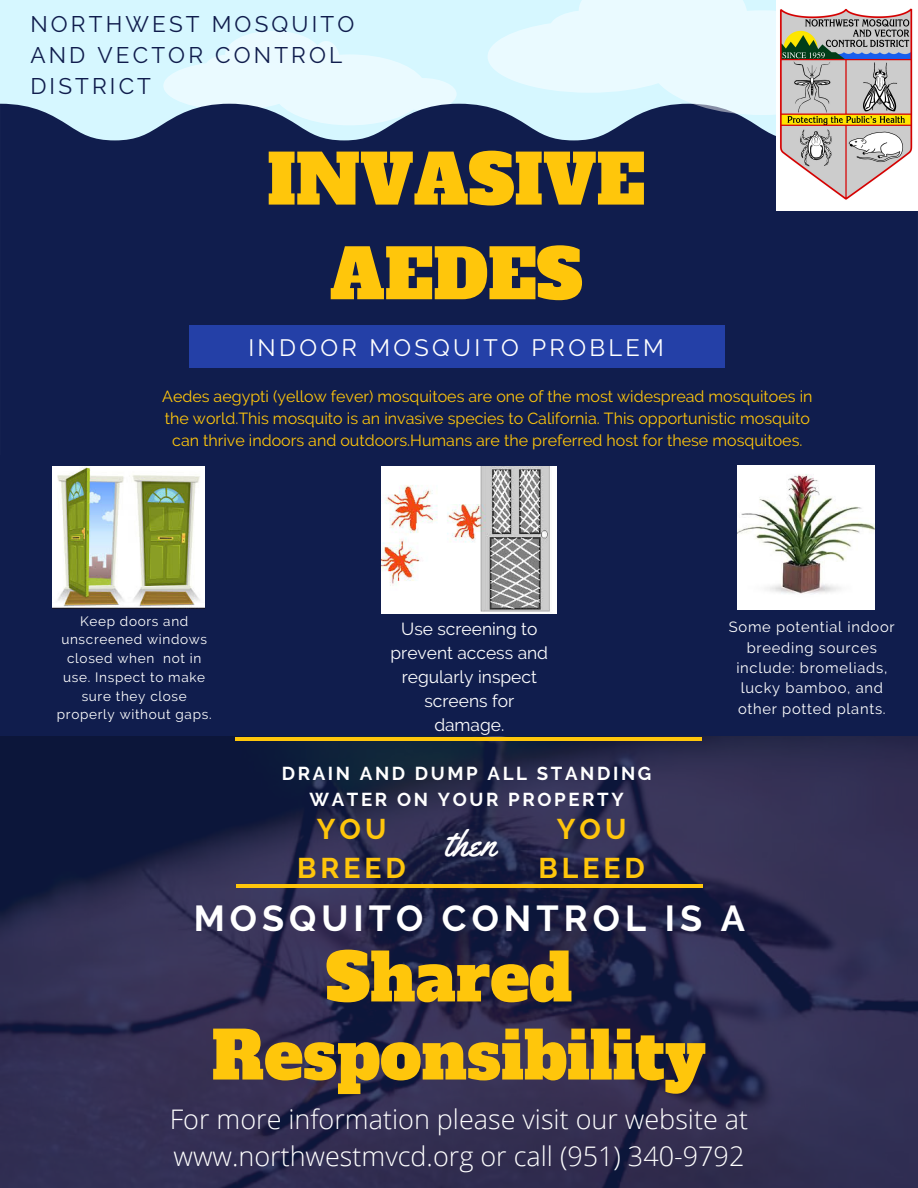
<style>
.page{position:relative;width:918px;height:1188px;background:#d6f7ff}
.page>*{position:absolute;margin:0;border:0;box-sizing:border-box;transform-origin:0 0}
.t1{font:68.1px/94.7px "Alfa Slab One";color:#ffc60b;text-align:center}
.t2{font:65.4px/78.2px "Alfa Slab One";color:#ffc60b;text-align:center}
.t3{font:36.75px "Yellowtail";color:#fff}
.t4{font:700 36px "Raleway";letter-spacing:.14em;color:#fff}
.t5{font:700 28.5px/39.3px "Raleway";letter-spacing:.14em;color:#ffc60b;text-align:center}
.t6{font:300 27px/37.3px "Open Sans";color:#fff}
.t7{font:23.55px "Raleway";letter-spacing:.14em;color:#fff}
.t8{font:22.5px/31.2px "Raleway";letter-spacing:.14em;color:#101d4d}
.t9{font:700 18.6px/26px "Raleway";letter-spacing:.14em;color:#fff;text-align:center}
.t10{font:17.4px/24.2px "Raleway";color:#fff;text-align:center}
.t11{font:16.05px/22.4px "Raleway";color:#ffc60b;text-align:center}
.t12{font:14.7px/20.4px "Raleway";letter-spacing:.05em;color:#fff;text-align:center}
.t13{font:13.5px/18.8px "Raleway";letter-spacing:.05em;color:#fff;text-align:center}
</style>
<div class="page">
<div style="left:0;top:455px;width:918px;height:733px;background:#101d4d"></div>
<svg style="left:163px;top:31px;width:294px;height:73px"></svg>
<div style="left:0;top:104px;width:918px;height:351px;background:#101d4d"></div>
<div style="left:189px;top:325px;width:536px;height:43px;background:#2440a7"></div>
<img style="left:0;top:737px;width:918px;height:451px">
<svg style="left:488px;top:0;width:289px;height:115px;fill:#eafaff"></svg>
<hr style="left:236px;top:737px;width:466px;height:3px;background:#ffc60b">
<hr style="left:237px;top:884px;width:466px;height:3px;background:#ffc60b">
<img style="left:777px;top:0;width:141px;height:210px">
<img style="left:381px;top:467px;width:176px;height:146px">
<img style="left:737px;top:466px;width:138px;height:144px">
<img style="left:53px;top:467px;width:152px;height:142px">
<h3 class="t8" style="left:30px;top:8px;width:325px">NORTHWEST MOSQUITO<br>AND VECTOR CONTROL<br>DISTRICT</h3>
<h1 class="t1" style="left:267px;top:133px;width:379px">INVASIVE<br>AEDES</h1>
<h3 class="t7" style="left:248px;top:334px;width:417px">INDOOR MOSQUITO PROBLEM</h3>
<p class="t11" style="left:162px;top:385px;width:652px">Aedes aegypti (yellow fever) mosquitoes are one of the most widespread mosquitoes in the world.This mosquito is an invasive species to California. This opportunistic mosquito can thrive indoors and outdoors.Humans are the preferred host for these mosquitoes.</p>
<p class="t13" style="left:57px;top:612px;width:156px">Keep doors and unscreened windows closed when not in use. Inspect to make sure they close properly without gaps.</p>
<p class="t10" style="left:391px;top:617px;width:159px">Use screening to prevent access and regularly inspect screens for damage.</p>
<p class="t12" style="left:729px;top:617px;width:167px">Some potential indoor breeding sources include: bromeliads, lucky bamboo, and other potted plants.</p>
<p class="t9" style="left:282px;top:761px;width:371px">DRAIN AND DUMP ALL STANDING<br>WATER ON YOUR PROPERTY</p>
<h3 class="t3" style="left:444px;top:820px;width:53px">then</h3>
<h3 class="t5" style="left:297px;top:809px;width:110px">YOU<br>BREED</h3>
<h3 class="t5" style="left:538px;top:809px;width:108px">YOU<br>BLEED</h3>
<h3 class="t4" style="left:194px;top:897px;width:553px">MOSQUITO CONTROL IS A</h3>
<h2 class="t2" style="left:212px;top:939px;width:496px">Shared<br>Responsibility</h2>
<h3 class="t6" style="left:170px;top:1100px;width:580px">For more information please visit our website at www.northwestmvcd.org or call (951) 340-9792</h3>
</div>
